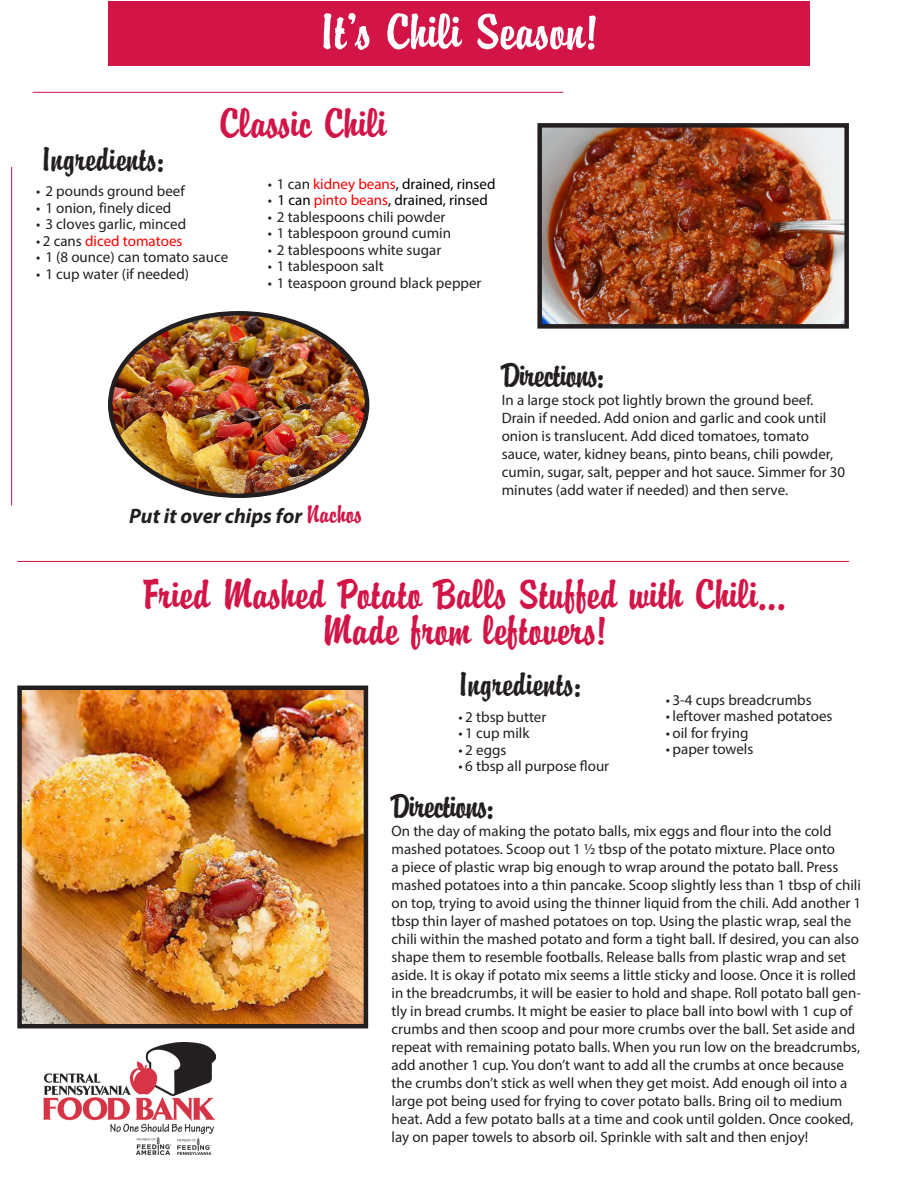
<style>
.page{position:relative;width:918px;height:1188px;background:#fff}
.page>*{position:absolute;margin:0;border:0;box-sizing:border-box;transform-origin:0 0}
.t1{font:54px "Brody Com";color:#fff}
.t2{font:45px "Brody Com";color:#d21446}
.t3{font:36px "Brody Com";color:#231f20}
.t4{font:36px "Brody Com";letter-spacing:-.025em;color:#231f20}
.t5{font:italic 700 21px "Myriad Pro";color:#231f20}
.t6{font:15px/18px "Myriad Pro";color:#231f20}
.t7{font:15px "Myriad Pro";color:#000}
.t8{font:15px "Myriad Pro";color:#f00}
.s1{color:#231f20}
.s2{color:#f00}
.s3{font-family:"Brody Com";font-weight:400;font-style:normal;font-size:27px;color:#d21446}
</style>
<div class="page">
<div style="left:108px;top:1px;width:702px;height:65px;background:#d21446"></div>
<hr style="left:17px;top:561px;width:832px;height:1px;background:#d21446">
<hr style="left:11px;top:167px;width:1px;height:338px;background:#d21446">
<hr style="left:33px;top:92px;width:530px;height:1px;background:#d21446">
<img style="left:44px;top:1042px;width:172px;height:112px">
<img style="left:542px;top:128px;width:302px;height:196px">
<div style="left:537px;top:123px;width:312px;height:206px;border:4px solid #231f20"></div>
<img style="left:110px;top:313px;width:257px;height:183px">
<img style="left:22px;top:691px;width:341px;height:332px">
<div style="left:17px;top:686px;width:351px;height:342px;border:4px solid #231f20"></div>
<p class="t1" style="left:320px;top:2px;width:280px">It’s Chili Season!</p>
<p class="t2" style="left:219px;top:98px;width:169px">Classic Chili</p>
<p class="t3" style="left:42px;top:139px;width:124px">Ingredients:</p>
<p class="t6" style="left:36px;top:182px;width:150px">• 2 pounds ground beef</p>
<p class="t6" style="left:36px;top:198px;width:137px">• 1 onion, finely diced</p>
<p class="t6" style="left:36px;top:215px;width:152px">• 3 cloves garlic, minced</p>
<p class="t8" style="left:36px;top:231px;width:148px"><span class="s1">• 2 cans</span> diced tomatoes</p>
<p class="t6" style="left:36px;top:248px;width:194px">• 1 (8 ounce) can tomato sauce</p>
<p class="t6" style="left:36px;top:264px;width:155px">• 1 cup water (if needed)</p>
<p class="t7" style="left:268px;top:174px;width:229px"><span class="s1">• 1 can</span> <span class="s2">kidney beans</span>, drained, rinsed</p>
<p class="t7" style="left:268px;top:190px;width:222px"><span class="s1">•</span> 1 can <span class="s2">pinto beans</span>, drained, rinsed</p>
<p class="t6" style="left:268px;top:207px;width:179px">• 2 tablespoons chili powder</p>
<p class="t6" style="left:268px;top:224px;width:185px">• 1 tablespoon ground cumin</p>
<p class="t6" style="left:268px;top:240px;width:175px">• 2 tablespoons white sugar</p>
<p class="t6" style="left:268px;top:257px;width:118px">• 1 tablespoon salt</p>
<p class="t6" style="left:268px;top:273px;width:215px">• 1 teaspoon ground black pepper</p>
<p class="t4" style="left:502px;top:356px;width:104px">Directions:</p>
<p class="t6" style="left:502px;top:391px;width:345px">In a large stock pot lightly brown the ground beef.<br>Drain if needed. Add onion and garlic and cook until onion is translucent. Add diced tomatoes, tomato sauce, water, kidney beans, pinto beans, chili powder, cumin, sugar, salt, pepper and hot sauce. Simmer for 30 minutes (add water if needed) and then serve.</p>
<p class="t5" style="left:129px;top:503px;width:234px">Put it over chips for <span class="s3">Nachos</span></p>
<p class="t2" style="left:143px;top:570px;width:645px">Fried Mashed Potato Balls Stuffed with Chili...</p>
<p class="t2" style="left:322px;top:606px;width:287px">Made from leftovers!</p>
<p class="t3" style="left:459px;top:664px;width:124px">Ingredients:</p>
<p class="t6" style="left:459px;top:707px;width:89px">• 2 tbsp butter</p>
<p class="t6" style="left:459px;top:724px;width:72px">• 1 cup milk</p>
<p class="t6" style="left:459px;top:740px;width:49px">• 2 eggs</p>
<p class="t6" style="left:459px;top:757px;width:152px">• 6 tbsp all purpose flour</p>
<p class="t6" style="left:666px;top:690px;width:147px">• 3-4 cups breadcrumbs</p>
<p class="t6" style="left:666px;top:707px;width:168px">• leftover mashed potatoes</p>
<p class="t6" style="left:666px;top:723px;width:84px">• oil for frying</p>
<p class="t6" style="left:666px;top:740px;width:89px">• paper towels</p>
<p class="t4" style="left:392px;top:787px;width:104px">Directions:</p>
<p class="t6" style="left:392px;top:822px;width:471px">On the day of making the potato balls, mix eggs and flour into the cold mashed potatoes. Scoop out 1 ½ tbsp of the potato mixture. Place onto<br>a piece of plastic wrap big enough to wrap around the potato ball. Press mashed potatoes into a thin pancake. Scoop slightly less than 1 tbsp of chili on top, trying to avoid using the thinner liquid from the chili. Add another 1 tbsp thin layer of mashed potatoes on top. Using the plastic wrap, seal the chili within the mashed potato and form a tight ball. If desired, you can also shape them to resemble footballs. Release balls from plastic wrap and set aside. It is okay if potato mix seems a little sticky and loose. Once it is rolled in the breadcrumbs, it will be easier to hold and shape. Roll potato ball gen&shy;tly in bread crumbs. It might be easier to place ball into bowl with 1 cup of crumbs and then scoop and pour more crumbs over the ball. Set aside and repeat with remaining potato balls. When you run low on the breadcrumbs, add another 1 cup. You don’t want to add all the crumbs at once because the crumbs don’t stick as well when they get moist. Add enough oil into a large pot being used for frying to cover potato balls. Bring oil to medium heat. Add a few potato balls at a time and cook until golden. Once cooked, lay on paper towels to absorb oil. Sprinkle with salt and then enjoy!</p>
</div>
